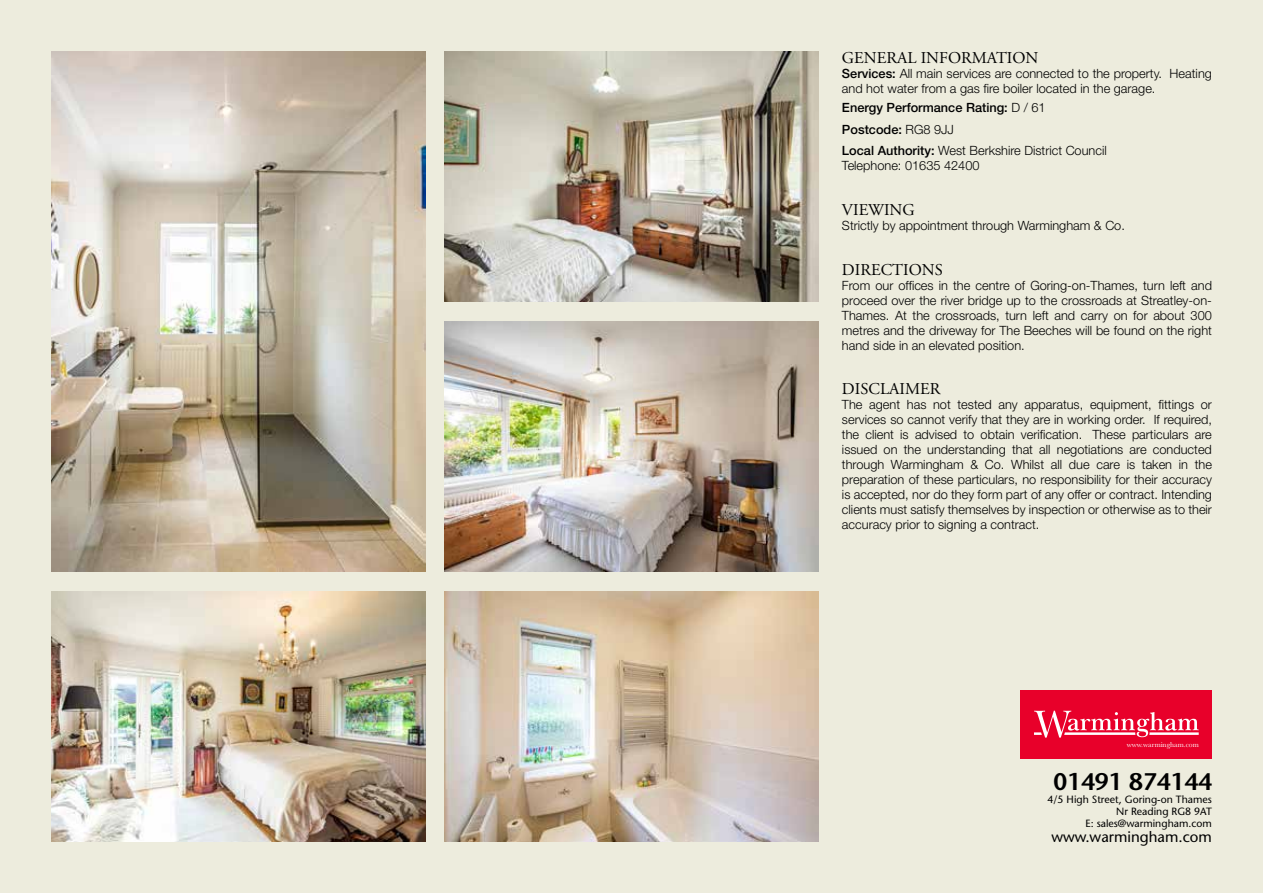
<style>
.page{position:relative;width:1263px;height:893px;background:#edecdd}
.page>*{position:absolute;margin:0;border:0;box-sizing:border-box;transform-origin:0 0}
.t1{font:600 24px "Stone Sans";color:#000}
.t2{font:16.5px "Adobe Garamond Pro";color:#000}
.t3{font:15px "Stone Sans";color:#000}
.t4{font:300 12.75px/15px "Helvetica Neue LT Std";color:#000;text-align:justify}
.t5{font:500 12.75px/21.5px "Helvetica Neue LT Std";color:#000}
.t6{font:10.5px/12px "Stone Sans";color:#000;text-align:right}
.t7{font:7.5px "Baskerville";color:#fff}
.s1{font-weight:500}
.s2{font-weight:300}
</style>
<div class="page">
<div style="left:1020px;top:690px;width:192px;height:69px;background:#e8002a"></div>
<svg style="left:1034px;top:711px;width:165px;height:27px"></svg>
<img style="left:444px;top:51px;width:375px;height:251px">
<img style="left:51px;top:51px;width:374px;height:521px">
<img style="left:444px;top:321px;width:375px;height:251px">
<img style="left:51px;top:591px;width:374px;height:251px">
<img style="left:444px;top:591px;width:375px;height:251px">
<p class="t2" style="left:842px;top:48px;width:198px">GENERAL INFORMATION</p>
<p class="t4" style="left:842px;top:66px;width:371px"><span class="s1">Services:</span> All main services are connected to the property. Heating and hot water from a gas fire boiler located in the garage.</p>
<p class="t5" style="left:842px;top:97px;width:266px">Energy Performance Rating: <span class="s2">D / 61<br></span>Postcode: <span class="s2">RG8 9JJ<br></span>Local Authority: <span class="s2">West Berkshire District Council</span></p>
<p class="t4" style="left:842px;top:158px;width:139px">Telephone: 01635 42400</p>
<p class="t2" style="left:842px;top:200px;width:74px">VIEWING</p>
<p class="t4" style="left:842px;top:217px;width:284px">Strictly by appointment through Warmingham &amp; Co.</p>
<p class="t2" style="left:842px;top:259px;width:102px">DIRECTIONS</p>
<p class="t4" style="left:842px;top:277px;width:371px">From our offices in the centre of Goring-on-Thames, turn left and proceed over the river bridge up to the crossroads at Streatley-on-Thames. At the crossroads, turn left and carry on for about 300 metres and the driveway for The Beeches will be found on the right hand side in an elevated position.</p>
<p class="t2" style="left:842px;top:379px;width:100px">DISCLAIMER</p>
<p class="t4" style="left:842px;top:397px;width:371px">The agent has not tested any apparatus, equipment, fittings or services so cannot verify that they are in working order. If required, the client is advised to obtain verification. These particulars are issued on the understanding that all negotiations are conducted through Warmingham &amp; Co. Whilst all due care is taken in the preparation of these particulars, no responsibility for their accuracy is accepted, nor do they form part of any offer or contract. Intending clients must satisfy themselves by inspection or otherwise as to their accuracy prior to signing a contract.</p>
<p class="t7" style="left:1127px;top:740px;width:74px">www.warmingham.com</p>
<h1 class="t1" style="left:1053px;top:767px;width:160px">01491 874144</h1>
<p class="t6" style="left:1047px;top:793px;width:166px">4/5 High Street, Goring-on Thames<br>Nr Reading RG8 9AT<br>E: sales@warmingham.com</p>
<p class="t3" style="left:1051px;top:828px;width:162px">www.warmingham.com</p>
</div>
